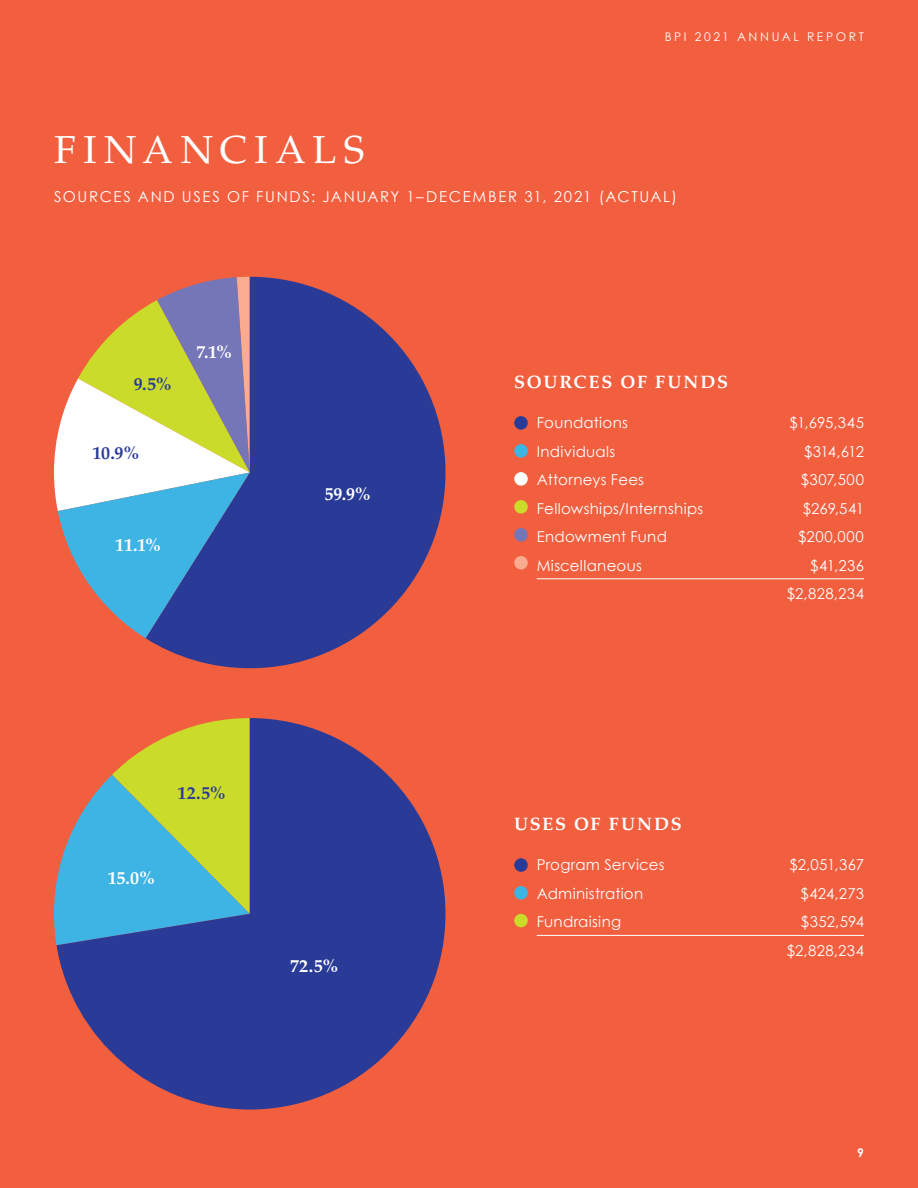
<style>
.page{position:relative;width:918px;height:1188px;background:#f15f3f}
.page>*{position:absolute;margin:0;border:0;box-sizing:border-box;transform-origin:0 0}
.t1{font:39px "Palatino LT Std";letter-spacing:.185em;color:#fff}
.t2{font:700 18px "Palatino LT Std";letter-spacing:.09em;color:#fff}
.t3{font:700 18px "Palatino LT Std";color:#293b97}
.t4{font:15px/28.5px "Century Gothic";letter-spacing:.02em;color:#fff;text-align:right}
.t5{font:15px "Century Gothic";letter-spacing:.11em;color:#fff}
.t6{font:12px "Century Gothic";letter-spacing:.22em;color:#fff}
.t7{font:700 12px "Century Gothic";color:#fff}
</style>
<div class="page">
<svg style="left:146px;top:277px;width:300px;height:391px;fill:#293b97"></svg>
<svg style="left:54px;top:277px;width:196px;height:361px"></svg>
<svg style="left:57px;top:718px;width:389px;height:392px;fill:#293b97"></svg>
<hr style="left:537px;top:935px;width:327px;height:1px;background:#fff">
<hr style="left:537px;top:579px;width:327px;height:1px;background:#fff">
<div style="left:514px;top:416px;width:14px;height:14px;background:#293b97;border-radius:50%"></div>
<div style="left:514px;top:444px;width:14px;height:14px;background:#3eb4e4;border-radius:50%"></div>
<div style="left:514px;top:472px;width:14px;height:14px;background:#fff;border-radius:50%"></div>
<div style="left:514px;top:500px;width:14px;height:14px;background:#cbdb2a;border-radius:50%"></div>
<div style="left:514px;top:528px;width:14px;height:14px;background:#7576b7;border-radius:50%"></div>
<div style="left:514px;top:556px;width:14px;height:14px;background:#f9ac8f;border-radius:50%"></div>
<div style="left:514px;top:858px;width:14px;height:14px;background:#293b97;border-radius:50%"></div>
<div style="left:514px;top:886px;width:14px;height:14px;background:#3eb4e4;border-radius:50%"></div>
<div style="left:514px;top:914px;width:14px;height:13px;background:#cbdb2a;border-radius:50%"></div>
<h1 class="t1" style="left:54px;top:127px;width:312px">FINANCIALS</h1>
<p class="t6" style="left:665px;top:28px;width:201px">BPI 2021 ANNUAL REPORT</p>
<p class="t5" style="left:54px;top:186px;width:624px">SOURCES AND USES OF FUNDS: JANUARY 1–DECEMBER 31, 2021 (ACTUAL)</p>
<p class="t3" style="left:134px;top:373px;width:40px">9.5%</p>
<p class="t3" style="left:93px;top:442px;width:48px">10.9%</p>
<p class="t2" style="left:197px;top:342px;width:37px">7.1%</p>
<p class="t2" style="left:115px;top:534px;width:47px">11.1%</p>
<p class="t2" style="left:324px;top:484px;width:48px">59.9%</p>
<p class="t3" style="left:178px;top:782px;width:50px">12.5%</p>
<p class="t2" style="left:108px;top:868px;width:49px">15.0%</p>
<p class="t2" style="left:290px;top:955px;width:50px">72.5%</p>
<p class="t2" style="left:514px;top:371px;width:215px">SOURCES OF FUNDS</p>
<p class="t4" style="left:537px;top:408px;width:168px;text-align:left">Foundations<br>Individuals<br>Attorneys Fees<br>Fellowships/Internships<br>Endowment Fund<br>Miscellaneous</p>
<p class="t4" style="left:787px;top:408px;width:79px">$1,695,345 $314,612 $307,500 $269,541 $200,000 $41,236 $2,828,234</p>
<p class="t2" style="left:514px;top:813px;width:169px">USES OF FUNDS</p>
<p class="t4" style="left:537px;top:850px;width:129px;text-align:left">Program Services<br>Administration<br>Fundraising</p>
<p class="t4" style="left:787px;top:850px;width:79px">$2,051,367 $424,273 $352,594 $2,828,234</p>
<p class="t7" style="left:857px;top:1143px;width:8px">9</p>
</div>
